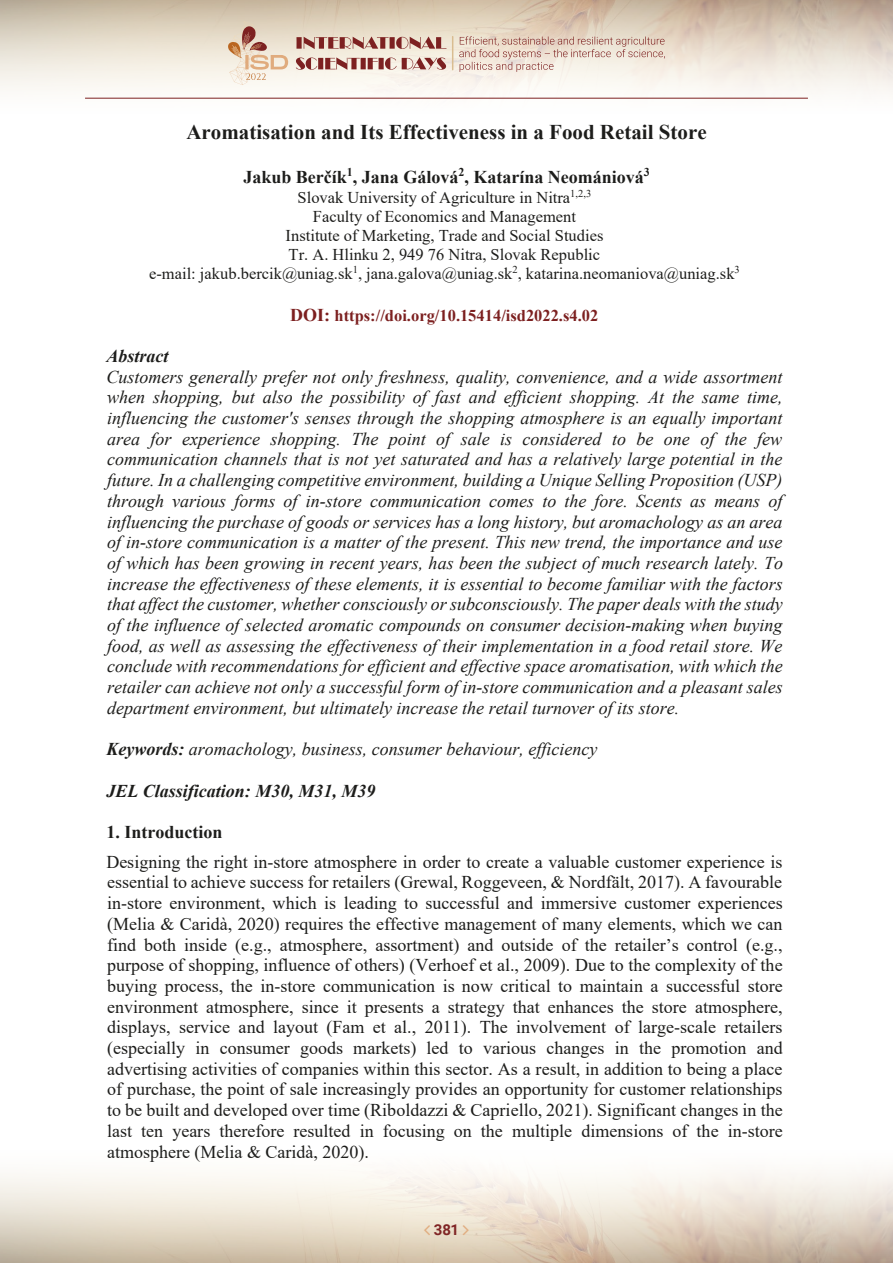
<style>
.page{position:relative;width:893px;height:1263px;background:#fff}
.page>*{position:absolute;margin:0;border:0;box-sizing:border-box;transform-origin:0 0}
.t1{font:700 21px "Times New Roman";color:#1d1d1b}
.t2{font:italic 18px/20.7px "Times New Roman";color:#1d1d1b}
.t3{font:18px/20.7px "Times New Roman";color:#1d1d1b}
.t4{font:700 18px "Times New Roman";color:#1d1d1b}
.t5{font:italic 700 18px "Times New Roman";color:#1d1d1b}
.t6{font:16.5px/18.9px "Times New Roman";color:#1d1d1b;text-align:center}
.t7{font:700 16.5px "Times New Roman";color:#7c2020}
.t8{font:700 15px "Roboto";color:#802525}
.s1{font-size:18px}
.s2{font-weight:700}
</style>
<div class="page">
<hr style="left:85px;top:98px;width:723px;height:1px;background:#7d2121">
<svg style="left:228px;top:21px;width:60px;height:64px;background:#e3cdba"></svg>
<svg style="left:296px;top:57px;width:150px;height:13px;background:#c0938d"></svg>
<svg style="left:296px;top:36px;width:151px;height:13px;background:#bd9086"></svg>
<svg style="left:459px;top:36px;width:206px;height:36px;background:#e3d1c5"></svg>
<hr style="left:452px;top:37px;width:1px;height:33px;background:#d9bd91">
<svg style="left:424px;top:1225px;width:6px;height:10px"></svg>
<svg style="left:463px;top:1225px;width:6px;height:10px"></svg>
<p class="t1" style="left:186px;top:116px;width:522px">Aromatisation and Its Effectiveness in a Food Retail Store</p>
<p class="t4" style="left:243px;top:163px;width:408px">Jakub Berčík<sup>1</sup>, Jana Gálová<sup>2</sup>, Katarína Neomániová<sup>3</sup></p>
<p class="t6" style="left:149px;top:188px;width:592px">Slovak University of Agriculture in Nitra<sup>1,2,3<br></sup>Faculty of Economics and Management<br>Institute of Marketing, Trade and Social Studies<br>Tr. A. Hlinku 2, 949 76 Nitra, Slovak Republic<br>e-mail: jakub.bercik@uniag.sk<sup>1</sup>, jana.galova@uniag.sk<sup>2</sup>, katarina.neomaniova@uniag.sk<sup>3</sup></p>
<p class="t7" style="left:290px;top:303px;width:310px"><span class="s1">DOI:</span> https://doi.org/10.15414/isd2022.s4.02</p>
<p class="t2" style="left:106px;top:345px;width:678px"><span class="s2">Abstract<br></span>Customers generally prefer not only freshness, quality, convenience, and a wide assortment when shopping, but also the possibility of fast and efficient shopping. At the same time, influencing the customer's senses through the shopping atmosphere is an equally important area for experience shopping. The point of sale is considered to be one of the few communication channels that is not yet saturated and has a relatively large potential in the future. In a challenging competitive environment, building a Unique Selling Proposition (USP) through various forms of in-store communication comes to the fore. Scents as means of influencing the purchase of goods or services has a long history, but aromachology as an area of in-store communication is a matter of the present. This new trend, the importance and use of which has been growing in recent years, has been the subject of much research lately. To increase the effectiveness of these elements, it is essential to become familiar with the factors that affect the customer, whether consciously or subconsciously. The paper deals with the study of the influence of selected aromatic compounds on consumer decision-making when buying food, as well as assessing the effectiveness of their implementation in a food retail store. We conclude with recommendations for efficient and effective space aromatisation, with which the retailer can achieve not only a successful form of in-store communication and a pleasant sales department environment, but ultimately increase the retail turnover of its store.</p>
<p class="t2" style="left:106px;top:738px;width:493px"><span class="s2">Keywords:</span> aromachology, business, consumer behaviour, efficiency</p>
<p class="t5" style="left:106px;top:778px;width:271px">JEL Classification: M30, M31, M39</p>
<p class="t3" style="left:106px;top:817px;width:678px;line-height:29.7px"><span class="s2">1. Introduction<br></span>Designing the right in-store atmosphere in order to create a valuable customer experience is</p>
<p class="t3" style="left:107px;top:871px;width:677px;text-align:justify">essential to achieve success for retailers (Grewal, Roggeveen, &amp; Nordfält, 2017). A favourable in-store environment, which is leading to successful and immersive customer experiences (Melia &amp; Caridà, 2020) requires the effective management of many elements, which we can find both inside (e.g., atmosphere, assortment) and outside of the retailer’s control (e.g., purpose of shopping, influence of others) (Verhoef et al., 2009). Due to the complexity of the buying process, the in-store communication is now critical to maintain a successful store environment atmosphere, since it presents a strategy that enhances the store atmosphere, displays, service and layout (Fam et al., 2011). The involvement of large-scale retailers (especially in consumer goods markets) led to various changes in the promotion and advertising activities of companies within this sector. As a result, in addition to being a place of purchase, the point of sale increasingly provides an opportunity for customer relationships to be built and developed over time (Riboldazzi &amp; Capriello, 2021). Significant changes in the last ten years therefore resulted in focusing on the multiple dimensions of the in-store atmosphere (Melia &amp; Caridà, 2020).</p>
<p class="t8" style="left:434px;top:1219px;width:27px">381</p>
</div>
